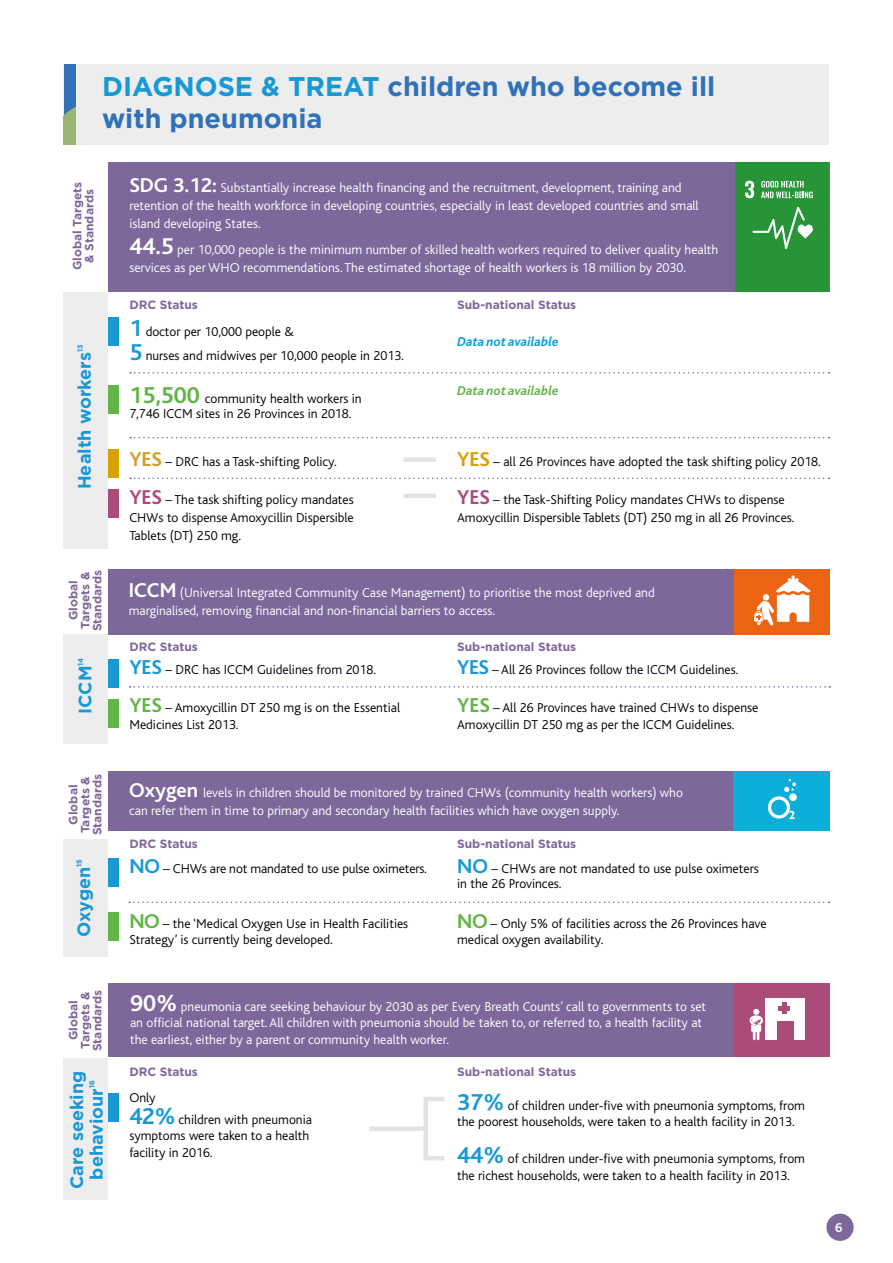
<style>
.page{position:relative;width:893px;height:1263px;background:#fff}
.page>*{position:absolute;margin:0;border:0;box-sizing:border-box;transform-origin:0 0}
.t1{font:700 27px/31.5px "Gotham";color:#3171b8}
.t2{font:700 18px/19.5px "Gotham";color:#1899d6;text-align:center}
.t3{font:300 13.5px/16.2px "Bliss";color:#000}
.t4{font:300 13.5px/18px "Bliss";color:#fff}
.t5{font:italic 700 13.5px "Bliss";color:#63b447}
.t6{font:italic 700 13.5px "Bliss";color:#089dd9}
.t7{font:700 13.5px "Bliss";color:#fff}
.t8{font:700 12px/12px "Gotham";color:#7e679b;text-align:center}
.t9{font:700 11.85px "Gill Sans Infant Std";color:#fff}
.t10{font:700 7.2px "Gotham";color:#1899d6}
.s1{color:#1899d6}
.s2{font-weight:700;font-size:21px}
.s3{font-weight:700;font-size:24px}
.s4{font-weight:700;font-size:24px;color:#1899d6}
.s5{font-weight:700;font-size:24px;color:#63b447}
.s6{font-weight:700;font-size:21px;color:#d09f28}
.s7{font-weight:700;font-size:21px;color:#aa4b7a}
.s8{font-weight:700;font-size:21px;color:#d6a102}
.s9{font-weight:700;font-size:21px;color:#1899d6}
.s10{font-weight:700;font-size:21px;color:#63b447}
</style>
<div class="page">
<div style="left:826px;top:1214px;width:28px;height:27px;background:#7e679b;border-radius:50%"></div>
<div style="left:64px;top:839px;width:44px;height:118px;background:#ededed"></div>
<div style="left:108px;top:771px;width:656px;height:60px;background:#7e679b"></div>
<svg style="left:129px;top:901px;width:700px;height:2px"></svg>
<div style="left:733px;top:771px;width:96px;height:60px;background:#0baed9"></div>
<div style="left:768px;top:796px;width:22px;height:22px;border:3px solid #fff;border-radius:50%"></div>
<div style="left:789px;top:793px;width:8px;height:8px;background:#fff;border-radius:50%"></div>
<svg style="left:784px;top:779px;width:12px;height:13px"></svg>
<div style="left:108px;top:983px;width:656px;height:73px;background:#7e679b"></div>
<div style="left:64px;top:1058px;width:44px;height:141px;background:#ededed"></div>
<div style="left:733px;top:983px;width:96px;height:73px;background:#aa4b7a"></div>
<div style="left:765px;top:998px;width:40px;height:42px;background:#fff"></div>
<div style="left:777px;top:1021px;width:17px;height:22px;background:#aa4b7a"></div>
<hr style="left:778px;top:1006px;width:12px;height:4px;background:#aa4b7a">
<hr style="left:782px;top:1002px;width:4px;height:12px;background:#aa4b7a">
<svg style="left:750px;top:1008px;width:13px;height:32px"></svg>
<div style="left:733px;top:569px;width:96px;height:65px;background:#ec6411"></div>
<div style="left:108px;top:162px;width:721px;height:130px;background:#7e679b"></div>
<div style="left:736px;top:162px;width:93px;height:130px;background:#289438"></div>
<svg style="left:745px;top:181px;width:9px;height:17px"></svg>
<svg style="left:761px;top:181px;width:52px;height:17px"></svg>
<svg style="left:753px;top:207px;width:60px;height:42px"></svg>
<div style="left:64px;top:64px;width:765px;height:81px;background:#ededed"></div>
<div style="left:64px;top:64px;width:11px;height:81px;background:#3171b8"></div>
<svg style="left:64px;top:107px;width:11px;height:38px"></svg>
<div style="left:64px;top:292px;width:44px;height:257px;background:#ededed"></div>
<svg style="left:130px;top:372px;width:699px;height:2px"></svg>
<svg style="left:130px;top:437px;width:699px;height:1px"></svg>
<svg style="left:130px;top:477px;width:699px;height:2px"></svg>
<div style="left:108px;top:317px;width:11px;height:29px;background:#1899d6"></div>
<div style="left:108px;top:659px;width:11px;height:29px;background:#1899d6"></div>
<div style="left:108px;top:858px;width:11px;height:29px;background:#1899d6"></div>
<div style="left:108px;top:1093px;width:11px;height:29px;background:#1899d6"></div>
<div style="left:108px;top:449px;width:11px;height:28px;background:#d6a102"></div>
<div style="left:108px;top:489px;width:11px;height:29px;background:#aa4b7a"></div>
<div style="left:108px;top:385px;width:11px;height:29px;background:#63b447"></div>
<div style="left:108px;top:699px;width:11px;height:29px;background:#63b447"></div>
<div style="left:108px;top:912px;width:11px;height:29px;background:#63b447"></div>
<div style="left:64px;top:634px;width:44px;height:110px;background:#ededed"></div>
<div style="left:108px;top:569px;width:626px;height:65px;background:#7e679b"></div>
<svg style="left:130px;top:686px;width:700px;height:2px"></svg>
<svg style="left:754px;top:576px;width:57px;height:49px"></svg>
<div style="left:404px;top:457px;width:32px;height:5px;background:#e3e3e3"></div>
<hr style="left:404px;top:494px;width:32px;height:4px;background:#e3e3e3">
<div style="left:424px;top:1097px;width:23px;height:63px;border:4px solid #e3e3e3"></div>
<div style="left:369px;top:1126px;width:55px;height:5px;background:#e3e3e3"></div>
<h1 class="t1" style="left:102px;top:71px;width:615px"><span class="s1">DIAGNOSE &amp; TREAT</span> children who become ill with pneumonia</h1>
<p class="t8" style="left:71px;top:270px;width:90px;rotate:-90deg">Global Targets &amp; Standards</p>
<p class="t10" style="left:75px;top:352px;width:9px;rotate:-90deg">13</p>
<h2 class="t2" style="left:75px;top:489px;width:139px;rotate:-90deg">Health workers</h2>
<p class="t8" style="left:67px;top:631px;width:63px;rotate:-90deg">Global<br>Targets &amp;<br>Standards</p>
<p class="t10" style="left:76px;top:666px;width:9px;rotate:-90deg">14</p>
<h2 class="t2" style="left:75px;top:714px;width:49px;rotate:-90deg">ICCM</h2>
<p class="t8" style="left:67px;top:835px;width:63px;rotate:-90deg">Global<br>Targets &amp;<br>Standards</p>
<p class="t10" style="left:75px;top:867px;width:9px;rotate:-90deg">15</p>
<h2 class="t2" style="left:74px;top:937px;width:72px;rotate:-90deg">Oxygen</h2>
<p class="t8" style="left:67px;top:1051px;width:63px;rotate:-90deg">Global<br>Targets &amp;<br>Standards</p>
<h2 class="t2" style="left:67px;top:1189px;width:120px;rotate:-90deg">Care seeking behaviour</h2>
<p class="t10" style="left:87px;top:1088px;width:9px;rotate:-90deg">16</p>
<p class="t4" style="left:129px;top:179px;width:571px"><span class="s2">SDG 3.12:</span> Substantially increase health financing and the recruitment, development, training and retention of the health workforce in developing countries, especially in least developed countries and small island developing States.</p>
<p class="t4" style="left:129px;top:241px;width:590px"><span class="s3">44.5</span> per 10,000 people is the minimum number of skilled health workers required to deliver quality health services as per WHO recommendations. The estimated shortage of health workers is 18 million by 2030.</p>
<p class="t8" style="left:129px;top:299px;width:70px">DRC Status</p>
<p class="t3" style="left:129px;top:319px;width:276px;line-height:24.8px"><span class="s4">1</span> doctor per 10,000 people &amp;<br><span class="s4">5</span> nurses and midwives per 10,000 people in 2013.</p>
<p class="t8" style="left:457px;top:299px;width:121px">Sub-national Status</p>
<p class="t6" style="left:457px;top:334px;width:103px">Data not available</p>
<p class="t3" style="left:129px;top:391px;width:234px;line-height:15px"><span class="s5">15,500</span> community health workers in<br>7,746 ICCM sites in 26 Provinces in 2018.</p>
<p class="t5" style="left:457px;top:384px;width:103px">Data not available</p>
<p class="t3" style="left:129px;top:453px;width:209px"><span class="s6">YES</span> – DRC has a Task-shifting Policy.</p>
<p class="t3" style="left:129px;top:491px;width:226px;line-height:18px;text-align:justify"><span class="s7">YES</span> – The task shifting policy mandates CHWs to dispense Amoxycillin Dispersible Tablets (DT) 250 mg.</p>
<p class="t3" style="left:457px;top:491px;width:339px;line-height:18px"><span class="s7">YES</span> – the Task-Shifting Policy mandates CHWs to dispense<br>Amoxycillin Dispersible Tablets (DT) 250 mg in all 26 Provinces.</p>
<p class="t3" style="left:457px;top:453px;width:365px"><span class="s8">YES</span> – all 26 Provinces have adopted the task shifting policy 2018.</p>
<p class="t4" style="left:129px;top:583px;width:528px"><span class="s2">ICCM</span> (Universal Integrated Community Case Management) to prioritise the most deprived and marginalised, removing financial and non-financial barriers to access.</p>
<p class="t8" style="left:129px;top:640px;width:70px">DRC Status</p>
<p class="t3" style="left:129px;top:662px;width:248px"><span class="s9">YES</span> – DRC has ICCM Guidelines from 2018.</p>
<p class="t3" style="left:129px;top:700px;width:272px"><span class="s10">YES</span> – Amoxycillin DT 250 mg is on the Essential<br>Medicines List 2013.</p>
<p class="t8" style="left:457px;top:640px;width:121px">Sub-national Status</p>
<p class="t3" style="left:457px;top:662px;width:283px"><span class="s9">YES</span> – All 26 Provinces follow the ICCM Guidelines.</p>
<p class="t3" style="left:457px;top:700px;width:303px"><span class="s10">YES</span> – All 26 Provinces have trained CHWs to dispense<br>Amoxycillin DT 250 mg as per the ICCM Guidelines.</p>
<p class="t4" style="left:129px;top:784px;width:555px"><span class="s2">Oxygen</span> levels in children should be monitored by trained CHWs (community health workers) who can refer them in time to primary and secondary health facilities which have oxygen supply.</p>
<p class="t8" style="left:129px;top:838px;width:70px">DRC Status</p>
<p class="t8" style="left:457px;top:838px;width:121px">Sub-national Status</p>
<p class="t3" style="left:129px;top:861px;width:299px"><span class="s9">NO</span> – CHWs are not mandated to use pulse oximeters.</p>
<p class="t3" style="left:457px;top:861px;width:303px;line-height:15px"><span class="s9">NO</span> – CHWs are not mandated to use pulse oximeters in the 26 Provinces.</p>
<p class="t3" style="left:129px;top:916px;width:281px"><span class="s10">NO</span> – the ‘Medical Oxygen Use in Health Facilities<br>Strategy’ is currently being developed.</p>
<p class="t3" style="left:457px;top:916px;width:311px"><span class="s10">NO</span> – Only 5% of facilities across the 26 Provinces have medical oxygen availability.</p>
<p class="t4" style="left:130px;top:999px;width:578px;line-height:16.2px"><span class="s3">90%</span> pneumonia care seeking behaviour by 2030 as per Every Breath Counts’ call to governments to set an official national target. All children with pneumonia should be taken to, or referred to, a health facility at the earliest, either by a parent or community health worker.</p>
<p class="t8" style="left:129px;top:1066px;width:70px">DRC Status</p>
<p class="t8" style="left:457px;top:1066px;width:121px">Sub-national Status</p>
<p class="t9" style="left:789px;top:808px;width:8px">2</p>
<p class="t3" style="left:129px;top:1086px;width:184px;line-height:22.5px">Only<br><span class="s4">42%</span> children with pneumonia</p>
<p class="t3" style="left:129px;top:1128px;width:181px">symptoms were taken to a health facility in 2016.</p>
<p class="t3" style="left:457px;top:1097px;width:349px"><span class="s4">37%</span> of children under-five with pneumonia symptoms, from the poorest households, were taken to a health facility in 2013.</p>
<p class="t3" style="left:457px;top:1151px;width:349px"><span class="s4">44%</span> of children under-five with pneumonia symptoms, from the richest households, were taken to a health facility in 2013.</p>
<p class="t7" style="left:835px;top:1220px;width:9px">6</p>
</div>
